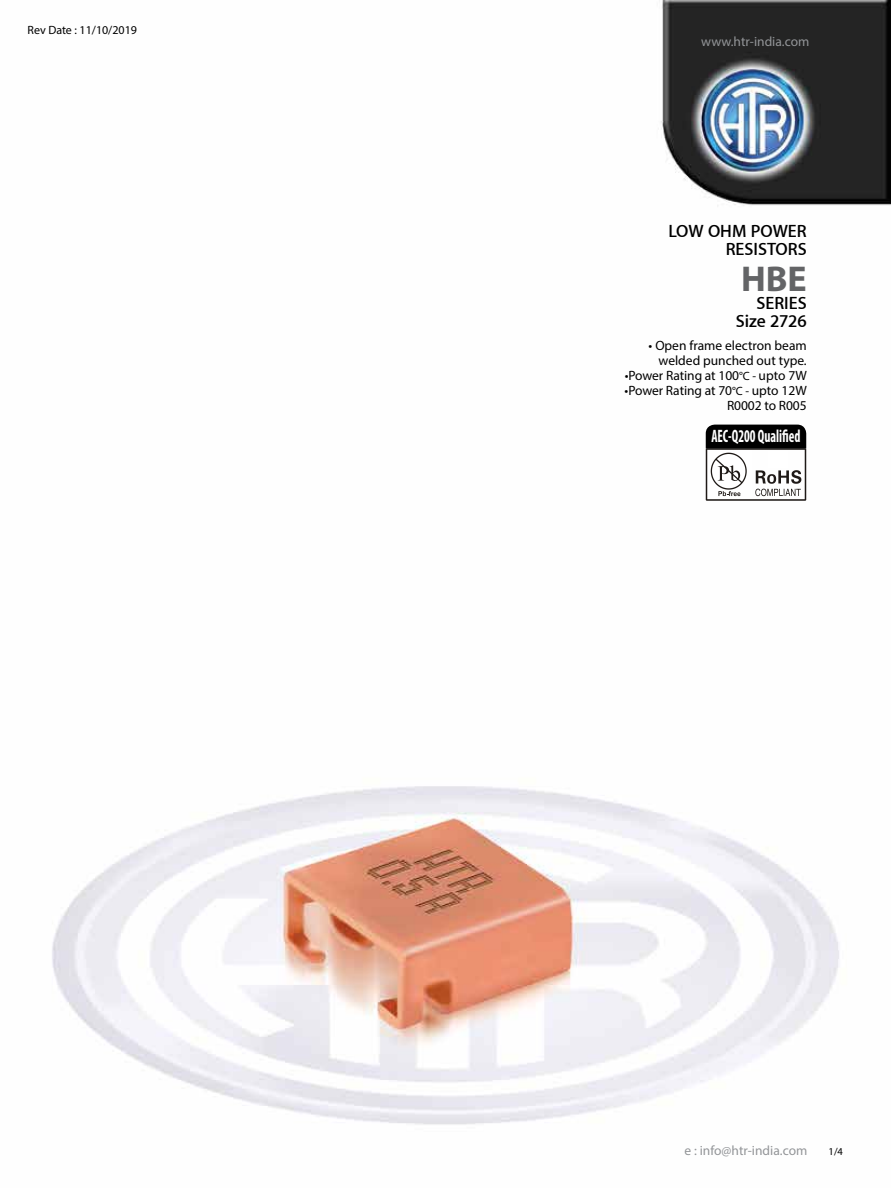
<style>
.page{position:relative;width:891px;height:1188px;background:#fff}
.page>*{position:absolute;margin:0;border:0;box-sizing:border-box;transform-origin:0 0}
.t1{font:700 36px "Myriad Pro";color:#636466}
.t2{font:600 18px/18px "Myriad Set";color:#000;text-align:right}
.t3{font:700 condensed 18px "Myriad Pro";color:#fff;scale:.75 1}
.t4{font:13.5px/15px "Myriad Pro";color:#000;text-align:right}
.t5{font:13.5px "Myriad Pro";color:#939598}
.t6{font:12px "Myriad Pro";color:#000}
.t7{font:10.5px "Myriad Pro";color:#000}
.s1{font-size:12px}
</style>
<div class="page">
<img style="left:52px;top:0;width:839px;height:1125px">
<svg style="left:706px;top:425px;width:100px;height:76px"></svg>
<div style="left:768px;top:452px;width:20px;height:16px;background:#fff"></div>
<p class="t6" style="left:28px;top:22px;width:111px">Rev Date : 11/10/2019</p>
<p class="t5" style="left:701px;top:33px;width:110px">www.htr-india.com</p>
<h2 class="t2" style="left:668px;top:222px;width:140px">LOW OHM POWER<br>RESISTORS</h2>
<h1 class="t1" style="left:741px;top:255px;width:67px">HBE</h1>
<h2 class="t2" style="left:736px;top:294px;width:72px">SERIES<br>Size 2726</h2>
<p class="t4" style="left:649px;top:338px;width:160px">• Open frame electron beam welded punched out type.</p>
<p class="t4" style="left:625px;top:368px;width:184px">•Power Rating at 100<span class="s1">°C -</span> upto 7W</p>
<p class="t4" style="left:625px;top:383px;width:184px">•Power Rating at 70<span class="s1">°C -</span> upto 12W<br>R0002 to R005</p>
<h2 class="t3" style="left:711px;top:425px;width:120px">AEC-Q200 Qualified</h2>
<p class="t5" style="left:685px;top:1142px;width:124px">e : info@htr-india.com</p>
<p class="t7" style="left:829px;top:1145px;width:16px">1/4</p>
</div>
